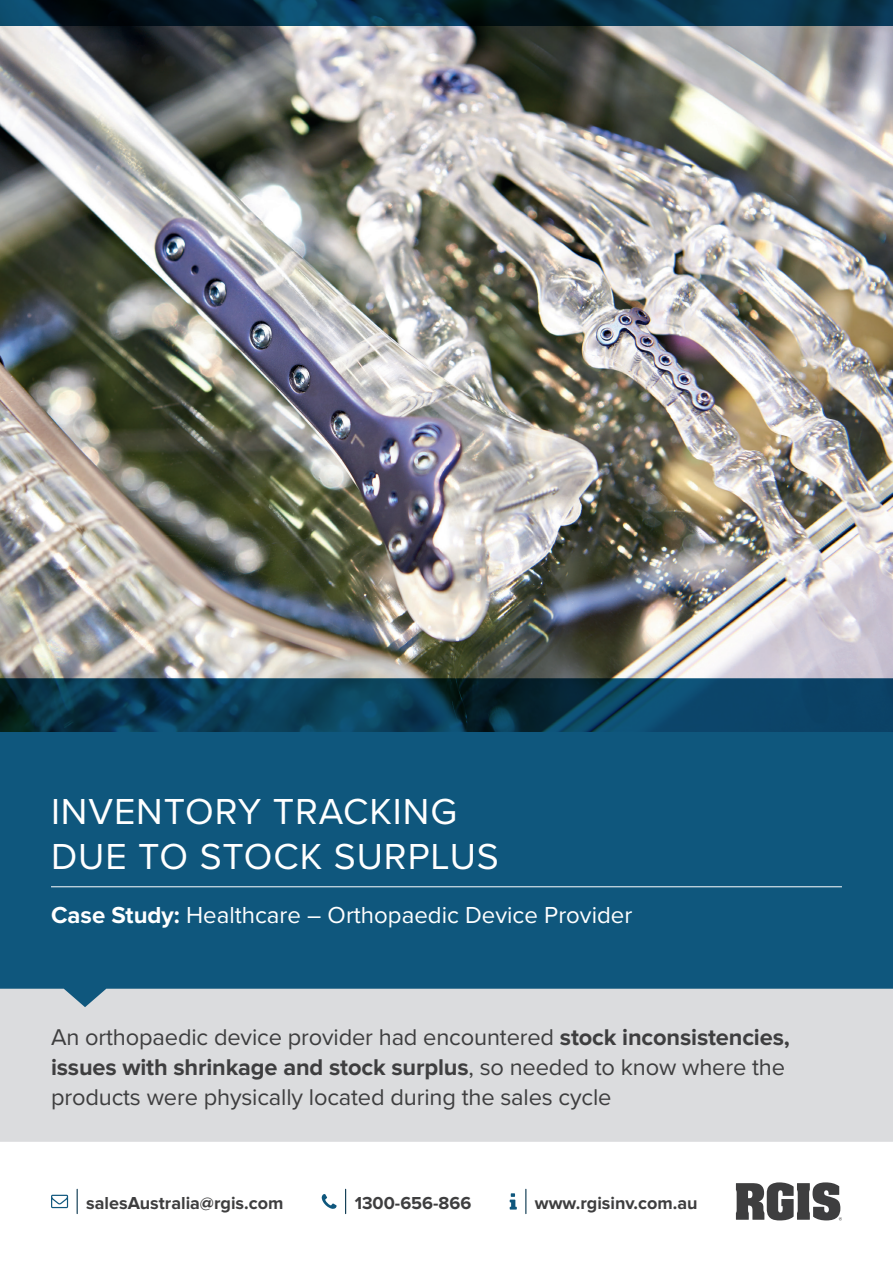
<style>
.page{position:relative;width:893px;height:1263px;background:#fff}
.page>*{position:absolute;margin:0;border:0;box-sizing:border-box;transform-origin:0 0}
.t1{font:37.5px/45px "Proxima Nova";letter-spacing:.025em;color:#fff}
.t2{font:24px "Proxima Nova";color:#fff}
.t3{font:23.7px/30px "Proxima Nova";letter-spacing:-.005em;color:#3e3e3f}
.t4{font:700 18px "Proxima Nova";color:#3e3e3f}
.s1{font-weight:700}
</style>
<div class="page">
<svg style="left:525px;top:1189px;width:1px;height:24px"></svg>
<svg style="left:510px;top:1193px;width:7px;height:16px"></svg>
<svg style="left:77px;top:1189px;width:1px;height:24px"></svg>
<svg style="left:51px;top:1195px;width:17px;height:13px"></svg>
<svg style="left:345px;top:1189px;width:1px;height:24px"></svg>
<svg style="left:322px;top:1194px;width:15px;height:15px"></svg>
<svg style="left:736px;top:1182px;width:106px;height:38px"></svg>
<div style="left:0;top:1007px;width:893px;height:135px;background:#dbdcde"></div>
<svg style="left:0;top:731px;width:893px;height:276px;background:#1c5f83"></svg>
<hr style="left:51px;top:886px;width:791px;height:1px;background:#fff">
<img style="left:0;top:26px;width:893px;height:705px">
<svg style="left:0;top:0;width:893px;height:26px;background:#072b3e"></svg>
<h1 class="t1" style="left:51px;top:788px;width:449px">INVENTORY TRACKING<br>DUE TO STOCK SURPLUS</h1>
<p class="t2" style="left:51px;top:897px;width:583px"><span class="s1">Case Study:</span> Healthcare – Orthopaedic Device Provider</p>
<p class="t3" style="left:51px;top:1021px;width:740px">An orthopaedic device provider had encountered <span class="s1">stock inconsistencies, issues with shrinkage and stock surplus</span>, so needed to know where the products were physically located during the sales cycle</p>
<p class="t4" style="left:86px;top:1192px;width:199px">salesAustralia@rgis.com</p>
<p class="t4" style="left:355px;top:1192px;width:118px">1300-656-866</p>
<p class="t4" style="left:535px;top:1192px;width:164px">www.rgisinv.com.au</p>
</div>
